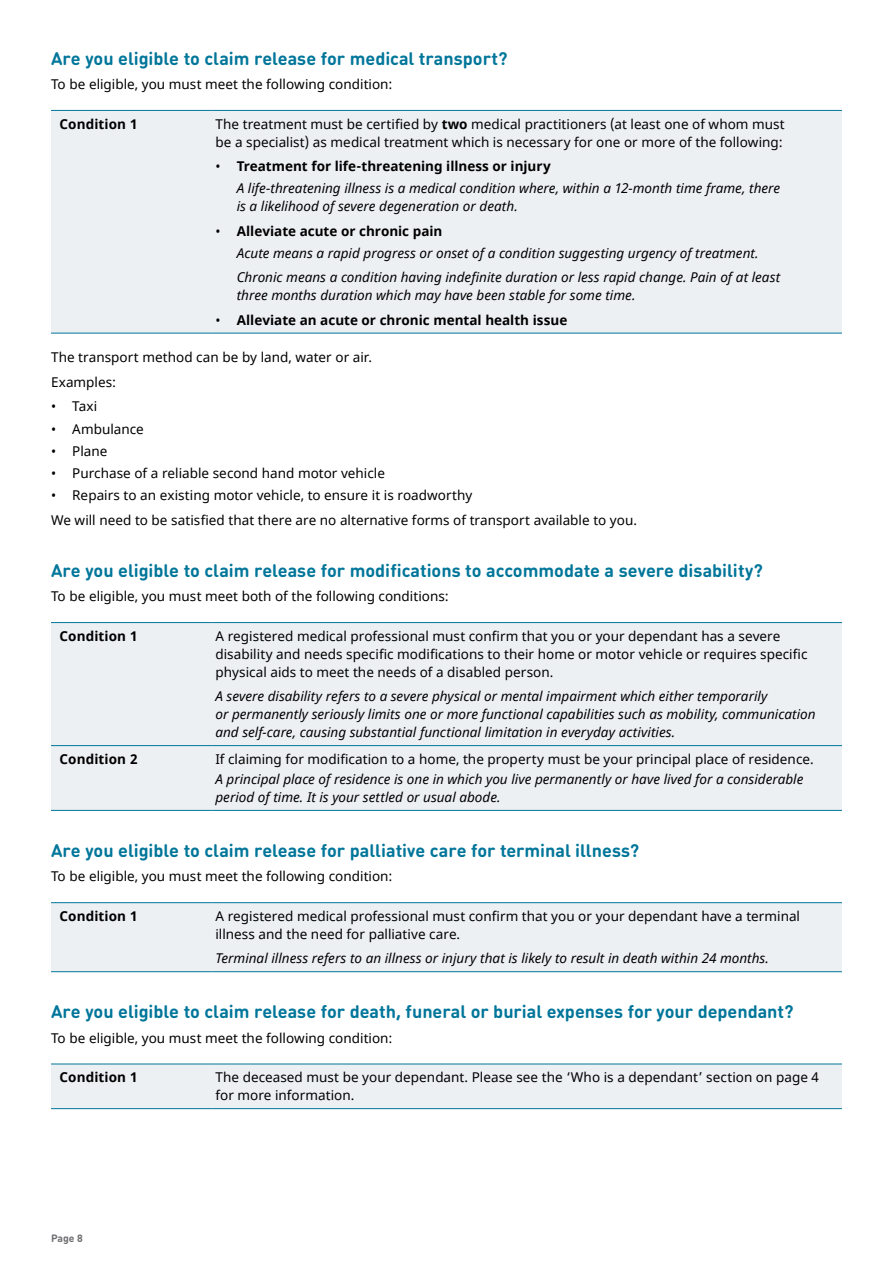
<style>
.page{position:relative;width:893px;height:1263px;background:#fff}
.page>*{position:absolute;margin:0;border:0;box-sizing:border-box;transform-origin:0 0}
.t1{font:700 18px "DIN Round Pro";color:#00769a}
.t2{font:13.5px/18px "Noto Sans";letter-spacing:.005em;color:#000}
.t3{font:italic 13.5px/18px "Noto Sans";color:#000}
.t4{font:700 13.5px "Noto Sans";letter-spacing:.005em;color:#000}
.t5{font:700 10.5px "DIN Round Pro";color:#6d6e71}
.s1{font-weight:700}
.s2{font-style:normal}
.s3{font-weight:700;font-style:normal}
.s4{font-weight:400}
</style>
<div class="page">
<hr style="left:892px;top:0;width:1px;height:1263px;background:#e1e6de">
<div style="left:51px;top:111px;width:791px;height:222px;background:#ecf0f3"></div>
<hr style="left:51px;top:110px;width:160px;height:1px;background:#00769a">
<hr style="left:211px;top:110px;width:631px;height:1px;background:#00769a">
<hr style="left:51px;top:333px;width:160px;height:1px;background:#00769a">
<hr style="left:211px;top:333px;width:631px;height:1px;background:#00769a">
<div style="left:51px;top:623px;width:791px;height:187px;background:#ecf0f3"></div>
<hr style="left:51px;top:622px;width:160px;height:1px;background:#00769a">
<hr style="left:211px;top:622px;width:631px;height:1px;background:#00769a">
<hr style="left:51px;top:745px;width:160px;height:1px;background:#00769a">
<hr style="left:211px;top:745px;width:631px;height:1px;background:#00769a">
<hr style="left:51px;top:810px;width:160px;height:1px;background:#00769a">
<hr style="left:211px;top:810px;width:631px;height:1px;background:#00769a">
<div style="left:51px;top:903px;width:791px;height:68px;background:#ecf0f3"></div>
<hr style="left:51px;top:902px;width:160px;height:1px;background:#00769a">
<hr style="left:211px;top:902px;width:631px;height:1px;background:#00769a">
<hr style="left:51px;top:971px;width:160px;height:1px;background:#00769a">
<hr style="left:211px;top:971px;width:631px;height:1px;background:#00769a">
<div style="left:51px;top:1064px;width:791px;height:44px;background:#ecf0f3"></div>
<hr style="left:51px;top:1063px;width:160px;height:1px;background:#00769a">
<hr style="left:211px;top:1063px;width:631px;height:1px;background:#00769a">
<hr style="left:51px;top:1108px;width:160px;height:1px;background:#00769a">
<hr style="left:211px;top:1108px;width:631px;height:1px;background:#00769a">
<h1 class="t1" style="left:51px;top:46px;width:458px">Are you eligible to claim release for medical transport?</h1>
<p class="t2" style="left:51px;top:76px;width:343px">To be eligible, you must meet the following condition:</p>
<p class="t4" style="left:60px;top:114px;width:79px">Condition 1</p>
<p class="t2" style="left:215px;top:115px;width:571px">The treatment must be certified by <span class="s1">two</span> medical practitioners (at least one of whom must be a specialist) as medical treatment which is necessary for one or more of the following:</p>
<p class="t3" style="left:237px;top:155px;width:545px;line-height:22.2px;text-indent:-21px"><span class="s2">•</span> <span class="s3">Treatment for life-threatening illness or injury<br></span>A life-threatening illness is a medical condition where, within a 12-month time frame, there</p>
<p class="t3" style="left:237px;top:197px;width:283px">is a likelihood of severe degeneration or death.</p>
<p class="t3" style="left:237px;top:219px;width:523px;line-height:22.2px;text-indent:-21px"><span class="s2">•</span> <span class="s3">Alleviate acute or chronic pain<br></span>Acute means a rapid progress or onset of a condition suggesting urgency of treatment.</p>
<p class="t3" style="left:237px;top:268px;width:545px">Chronic means a condition having indefinite duration or less rapid change. Pain of at least three months duration which may have been stable for some time.</p>
<p class="t4" style="left:215px;top:310px;width:353px"><span class="s4">•</span> Alleviate an acute or chronic mental health issue</p>
<p class="t2" style="left:51px;top:346px;width:323px;line-height:24.5px">The transport method can be by land, water or air.<br>Examples:</p>
<p class="t2" style="left:51px;top:398px;width:48px">• Taxi</p>
<p class="t2" style="left:51px;top:420px;width:94px">• Ambulance</p>
<p class="t2" style="left:51px;top:442px;width:58px">• Plane</p>
<p class="t2" style="left:51px;top:465px;width:335px">• Purchase of a reliable second hand motor vehicle</p>
<p class="t2" style="left:51px;top:484px;width:587px;line-height:24.5px">• Repairs to an existing motor vehicle, to ensure it is roadworthy<br>We will need to be satisfied that there are no alternative forms of transport available to you.</p>
<h1 class="t1" style="left:51px;top:558px;width:713px">Are you eligible to claim release for modifications to accommodate a severe disability?</h1>
<p class="t2" style="left:51px;top:588px;width:399px">To be eligible, you must meet both of the following conditions:</p>
<p class="t4" style="left:60px;top:626px;width:79px">Condition 1</p>
<p class="t2" style="left:215px;top:627px;width:594px">A registered medical professional must confirm that you or your dependant has a severe disability and needs specific modifications to their home or motor vehicle or requires specific physical aids to meet the needs of a disabled person.</p>
<p class="t3" style="left:215px;top:687px;width:602px">A severe disability refers to a severe physical or mental impairment which either temporarily<br>or permanently seriously limits one or more functional capabilities such as mobility, communication and self-care, causing substantial functional limitation in everyday activities.</p>
<p class="t4" style="left:60px;top:749px;width:79px">Condition 2</p>
<p class="t2" style="left:215px;top:750px;width:600px">If claiming for modification to a home, the property must be your principal place of residence.</p>
<p class="t3" style="left:215px;top:770px;width:589px">A principal place of residence is one in which you live permanently or have lived for a considerable period of time. It is your settled or usual abode.</p>
<h1 class="t1" style="left:51px;top:838px;width:590px">Are you eligible to claim release for palliative care for terminal illness?</h1>
<p class="t2" style="left:51px;top:868px;width:343px">To be eligible, you must meet the following condition:</p>
<p class="t4" style="left:60px;top:906px;width:79px">Condition 1</p>
<p class="t2" style="left:215px;top:907px;width:586px">A registered medical professional must confirm that you or your dependant have a terminal illness and the need for palliative care.</p>
<p class="t3" style="left:215px;top:949px;width:555px">Terminal illness refers to an illness or injury that is likely to result in death within 24 months.</p>
<h1 class="t1" style="left:51px;top:999px;width:744px">Are you eligible to claim release for death, funeral or burial expenses for your dependant?</h1>
<p class="t2" style="left:51px;top:1029px;width:343px">To be eligible, you must meet the following condition:</p>
<p class="t4" style="left:60px;top:1068px;width:79px">Condition 1</p>
<p class="t2" style="left:215px;top:1069px;width:605px">The deceased must be your dependant. Please see the ‘Who is a dependant’ section on page 4 for more information.</p>
<p class="t5" style="left:51px;top:1230px;width:33px">Page 8</p>
</div>
